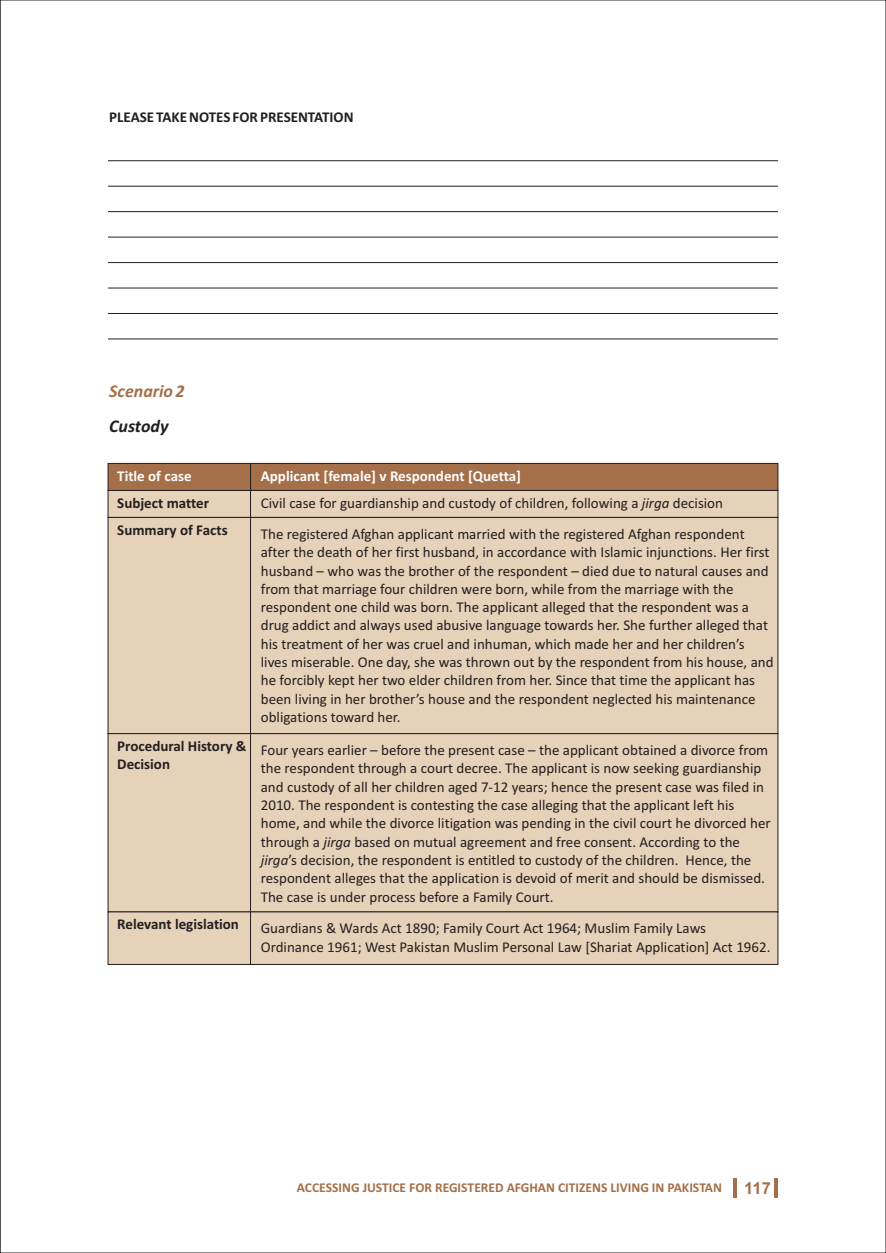
<style>
.page{position:relative;width:886px;height:1253px;background:#fff}
.page>*{position:absolute;margin:0;border:0;box-sizing:border-box;transform-origin:0 0}
.t1{font:italic 700 18px "Calibri";color:#a46f49}
.t2{font:italic 700 18px "Calibri";color:#231f20}
.t3{font:700 16.5px "Arial";color:#a46f49}
.t4{font:15px/18.3px "Calibri";color:#231f20}
.t5{font:700 15px/18.3px "Calibri";color:#231f20}
.t6{font:700 15px "Calibri";color:#fff}
.t7{font:700 13.5px "Calibri";color:#a46f49}
.s1{font-style:italic}
</style>
<div class="page">
<div style="left:107px;top:518px;width:671px;height:215px;background:#e6d1b9"></div>
<div style="left:107px;top:733px;width:671px;height:178px;background:#e6d1b9"></div>
<div style="left:107px;top:911px;width:671px;height:54px;background:#e6d1b9"></div>
<svg style="left:107px;top:463px;width:671px;height:55px;background:#bb987b"></svg>
<hr style="left:108px;top:160px;width:670px;height:1px;background:#231f20">
<svg style="left:108px;top:186px;width:670px;height:1px"></svg>
<svg style="left:108px;top:211px;width:670px;height:1px"></svg>
<svg style="left:108px;top:237px;width:670px;height:1px"></svg>
<svg style="left:108px;top:262px;width:670px;height:1px"></svg>
<svg style="left:108px;top:288px;width:670px;height:1px"></svg>
<svg style="left:108px;top:313px;width:670px;height:1px"></svg>
<hr style="left:108px;top:339px;width:670px;height:1px;background:#231f20">
<hr style="left:250px;top:463px;width:1px;height:502px;background:#231f20">
<hr style="left:733px;top:1178px;width:3px;height:19px;background:#a46f49">
<hr style="left:774px;top:1178px;width:4px;height:19px;background:#a46f49">
<p class="t5" style="left:109px;top:109px;width:246px">PLEASE TAKE NOTES FOR PRESENTATION</p>
<p class="t1" style="left:109px;top:383px;width:77px">Scenario 2</p>
<p class="t2" style="left:109px;top:418px;width:61px">Custody</p>
<p class="t6" style="left:117px;top:469px;width:76px">Title of case</p>
<p class="t6" style="left:261px;top:470px;width:262px">Applicant [female] v Respondent [Quetta]</p>
<p class="t5" style="left:117px;top:495px;width:93px">Subject matter</p>
<p class="t4" style="left:261px;top:495px;width:464px">Civil case for guardianship and custody of children, following a <span class="s1">jirga</span> decision</p>
<p class="t5" style="left:117px;top:522px;width:112px">Summary of Facts</p>
<p class="t4" style="left:261px;top:526px;width:514px">The registered Afghan applicant married with the registered Afghan respondent after the death of her first husband, in accordance with Islamic injunctions. Her first husband – who was the brother of the respondent – died due to natural causes and from that marriage four children were born, while from the marriage with the respondent one child was born. The applicant alleged that the respondent was a drug addict and always used abusive language towards her. She further alleged that his treatment of her was cruel and inhuman, which made her and her children’s lives miserable. One day, she was thrown out by the respondent from his house, and he forcibly kept her two elder children from her. Since that time the applicant has been living in her brother’s house and the respondent neglected his maintenance obligations toward her.</p>
<p class="t5" style="left:117px;top:738px;width:131px">Procedural History &amp;<br>Decision</p>
<p class="t4" style="left:261px;top:742px;width:511px">Four years earlier – before the present case – the applicant obtained a divorce from the respondent through a court decree. The applicant is now seeking guardianship and custody of all her children aged 7-12 years; hence the present case was filed in 2010. The respondent is contesting the case alleging that the applicant left his home, and while the divorce litigation was pending in the civil court he divorced her through a <span class="s1">jirga</span> based on mutual agreement and free consent. According to the <span class="s1">jirga</span>’s decision, the respondent is entitled to custody of the children. Hence, the respondent alleges that the application is devoid of merit and should be dismissed.<br>The case is under process before a Family Court.</p>
<p class="t5" style="left:117px;top:916px;width:123px">Relevant legislation</p>
<p class="t4" style="left:261px;top:920px;width:511px">Guardians &amp; Wards Act 1890; Family Court Act 1964; Muslim Family Laws<br>Ordinance 1961; West Pakistan Muslim Personal Law [Shariat Application] Act 1962.</p>
<p class="t7" style="left:297px;top:1182px;width:426px">ACCESSING JUSTICE FOR REGISTERED AFGHAN CITIZENS LIVING IN PAKISTAN</p>
<p class="t3" style="left:744px;top:1182px;width:28px">117</p>
</div>
